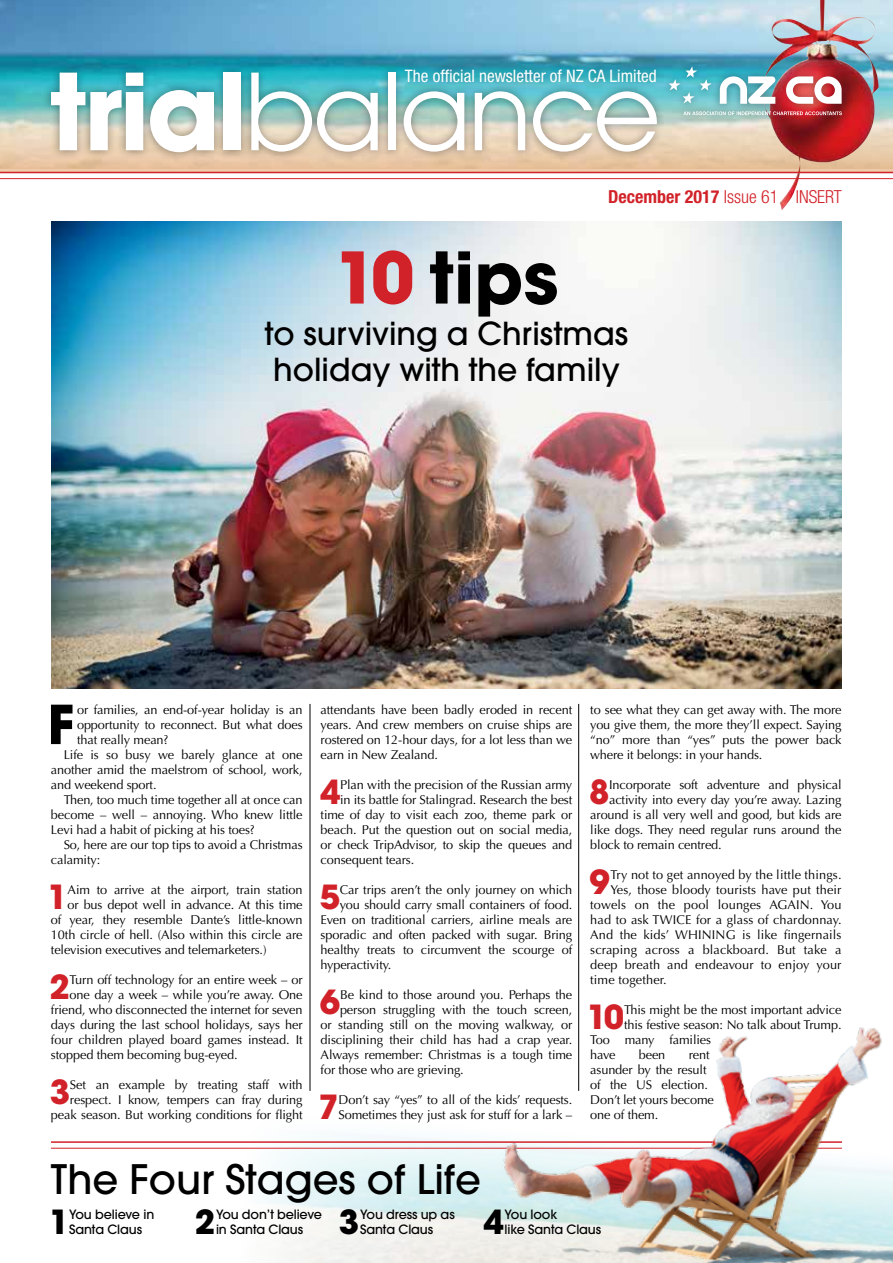
<style>
.page{position:relative;width:893px;height:1263px;background:#fff}
.page>*{position:absolute;margin:0;border:0;box-sizing:border-box;transform-origin:0 0}
.t1{font:700 70.5px "Avant Garde";color:#000}
.t2{font:700 53.25px "Avant Garde";color:#000}
.t3{font:500 40.35px "Avant Garde";color:#000}
.t4{font:700 33px "Avant Garde";color:#d22229}
.t5{font:700 33px "Avant Garde";color:#000}
.t6{font:500 31.5px/36px "Avant Garde";color:#000}
.t7{font:300 condensed 18px "Helvetica Neue";color:#d22229}
.t8{font:condensed 17.25px "Helvetica Neue";color:#fff}
.t9{font:12.75px/15px "Optima";letter-spacing:-.01em;color:#000;text-align:justify}
.t10{font:12.75px "Optima";letter-spacing:.01em;color:#000}
.t11{font:500 12.75px/15px "Avant Garde";letter-spacing:-.01em;color:#000}
.s1{font-weight:700}
.s2{color:#d22229}
</style>
<div class="page">
<img style="left:51px;top:221px;width:791px;height:468px">
<hr style="left:310px;top:704px;width:1px;height:387px;background:#000">
<hr style="left:578px;top:704px;width:1px;height:387px;background:#000">
<img style="left:0;top:0;width:893px;height:91px">
<img style="left:762px;top:0;width:117px;height:210px">
<svg style="left:0;top:91px;width:893px;height:81px;background:#d5ac94"></svg>
<div style="left:42px;top:64px;width:624px;height:97px;background:#000;opacity:.4"></div>
<svg style="left:51px;top:73px;width:92px;height:77px"></svg>
<svg style="left:150px;top:90px;width:64px;height:62px"></svg>
<div style="left:224px;top:73px;width:17px;height:77px;background:#fff"></div>
<svg style="left:251px;top:73px;width:127px;height:79px"></svg>
<div style="left:388px;top:73px;width:7px;height:77px;background:#fff"></div>
<svg style="left:404px;top:91px;width:60px;height:61px"></svg>
<svg style="left:475px;top:91px;width:50px;height:59px"></svg>
<svg style="left:533px;top:91px;width:124px;height:61px"></svg>
<div style="left:397px;top:60px;width:268px;height:30px;background:#000;opacity:.4"></div>
<div style="left:661px;top:59px;width:190px;height:65px;background:#000;opacity:.4"></div>
<svg style="left:683px;top:111px;width:159px;height:4px"></svg>
<svg style="left:720px;top:76px;width:122px;height:28px"></svg>
<svg style="left:669px;top:66px;width:43px;height:37px;background:#62c0cd"></svg>
<hr style="left:0;top:172px;width:893px;height:1px;background:#d22229">
<hr style="left:0;top:178px;width:893px;height:1px;background:#d22229">
<hr style="left:51px;top:1141px;width:791px;height:2px;background:#d22229">
<hr style="left:51px;top:1148px;width:791px;height:1px;background:#d22229">
<img style="left:236px;top:838px;width:657px;height:425px">
<h3 class="t8" style="left:405px;top:65px;width:253px">The official newsletter of NZ CA Limited</h3>
<h3 class="t7" style="left:608px;top:187px;width:235px"><span class="s1">December 2017</span> Issue 61 INSERT</h3>
<h1 class="t1" style="left:334px;top:232px;width:226px"><span class="s2">10</span> tips</h1>
<h3 class="t6" style="left:265px;top:315px;width:365px">to surviving a Christmas holiday with the family</h3>
<h2 class="t2" style="left:47px;top:690px;width:28px">F</h2>
<p class="t9" style="left:77px;top:702px;width:227px">or families, an end-of-year holiday is an</p>
<p class="t9" style="left:77px;top:717px;width:227px">opportunity to reconnect. But what does</p>
<p class="t9" style="left:77px;top:732px;width:93px">that really mean?</p>
<p class="t9" style="left:64px;top:747px;width:240px">Life is so busy we barely glance at one</p>
<p class="t9" style="left:51px;top:762px;width:253px">another amid the maelstrom of school, work,</p>
<p class="t9" style="left:51px;top:777px;width:107px">and weekend sport.</p>
<p class="t9" style="left:64px;top:792px;width:240px">Then, too much time together all at once can</p>
<p class="t9" style="left:51px;top:807px;width:253px">become – well – annoying. Who knew little</p>
<p class="t9" style="left:51px;top:822px;width:205px">Levi had a habit of picking at his toes?</p>
<p class="t9" style="left:64px;top:837px;width:240px">So, here are our top tips to avoid a Christmas</p>
<p class="t9" style="left:51px;top:852px;width:51px">calamity:</p>
<h3 class="t4" style="left:48px;top:875px;width:22px">1</h3>
<p class="t9" style="left:68px;top:882px;width:236px">Aim to arrive at the airport, train station</p>
<p class="t9" style="left:68px;top:897px;width:237px">or bus depot well in advance. At this time</p>
<p class="t9" style="left:51px;top:912px;width:253px">of year, they resemble Dante’s little-known</p>
<p class="t9" style="left:51px;top:927px;width:253px">10th circle of hell. (Also within this circle are</p>
<p class="t9" style="left:51px;top:942px;width:217px">television executives and telemarketers.)</p>
<h3 class="t4" style="left:50px;top:965px;width:22px">2</h3>
<p class="t9" style="left:70px;top:972px;width:234px">Turn off technology for an entire week – or</p>
<p class="t9" style="left:70px;top:987px;width:235px">one day a week – while you’re away. One</p>
<p class="t9" style="left:51px;top:1002px;width:253px">friend, who disconnected the internet for seven</p>
<p class="t9" style="left:51px;top:1017px;width:253px">days during the last school holidays, says her</p>
<p class="t9" style="left:51px;top:1032px;width:253px">four children played board games instead. It</p>
<p class="t9" style="left:51px;top:1047px;width:188px">stopped them becoming bug-eyed.</p>
<h3 class="t4" style="left:50px;top:1070px;width:22px">3</h3>
<p class="t9" style="left:51px;top:1077px;width:253px;text-align:right">Set an example by treating staff with respect. I know, tempers can fray during peak season. But working conditions for flight</p>
<p class="t9" style="left:321px;top:702px;width:253px">attendants have been badly eroded in recent years. And crew members on cruise ships are rostered on 12-hour days, for a lot less than we earn in New Zealand.</p>
<h3 class="t4" style="left:320px;top:770px;width:22px">4</h3>
<p class="t9" style="left:340px;top:777px;width:234px">Plan with the precision of the Russian army</p>
<p class="t9" style="left:340px;top:792px;width:234px">in its battle for Stalingrad. Research the best</p>
<p class="t9" style="left:321px;top:807px;width:253px">time of day to visit each zoo, theme park or</p>
<p class="t9" style="left:321px;top:822px;width:253px">beach. Put the question out on social media,</p>
<p class="t9" style="left:321px;top:837px;width:253px">or check TripAdvisor, to skip the queues and</p>
<p class="t9" style="left:321px;top:852px;width:95px">consequent tears.</p>
<h3 class="t4" style="left:320px;top:875px;width:22px">5</h3>
<p class="t9" style="left:340px;top:882px;width:234px">Car trips aren’t the only journey on which</p>
<p class="t9" style="left:340px;top:897px;width:234px">you should carry small containers of food.</p>
<p class="t9" style="left:321px;top:912px;width:253px">Even on traditional carriers, airline meals are</p>
<p class="t9" style="left:321px;top:927px;width:253px">sporadic and often packed with sugar. Bring</p>
<p class="t9" style="left:321px;top:942px;width:253px">healthy treats to circumvent the scourge of</p>
<p class="t9" style="left:321px;top:957px;width:72px">hyperactivity.</p>
<h3 class="t4" style="left:320px;top:980px;width:22px">6</h3>
<p class="t9" style="left:340px;top:987px;width:234px">Be kind to those around you. Perhaps the</p>
<p class="t9" style="left:340px;top:1002px;width:234px">person struggling with the touch screen,</p>
<p class="t9" style="left:321px;top:1017px;width:253px">or standing still on the moving walkway, or</p>
<p class="t9" style="left:321px;top:1032px;width:253px">disciplining their child has had a crap year.</p>
<p class="t9" style="left:321px;top:1047px;width:253px">Always remember: Christmas is a tough time</p>
<p class="t9" style="left:321px;top:1062px;width:145px">for those who are grieving.</p>
<h3 class="t4" style="left:318px;top:1085px;width:22px">7</h3>
<p class="t9" style="left:339px;top:1092px;width:235px">Don’t say “yes” to all of the kids’ requests.<br>Sometimes they just ask for stuff for a lark –</p>
<h3 class="t3" style="left:51px;top:1154px;width:432px">The Four Stages of Life</h3>
<p class="t9" style="left:590px;top:702px;width:253px">to see what they can get away with. The more you give them, the more they’ll expect. Saying “no” more than “yes” puts the power back where it belongs: in your hands.</p>
<h3 class="t4" style="left:589px;top:770px;width:22px">8</h3>
<p class="t9" style="left:609px;top:777px;width:234px">Incorporate soft adventure and physical</p>
<p class="t9" style="left:609px;top:792px;width:234px">activity into every day you’re away. Lazing</p>
<p class="t9" style="left:590px;top:807px;width:253px">around is all very well and good, but kids are</p>
<p class="t9" style="left:590px;top:822px;width:253px">like dogs. They need regular runs around the</p>
<p class="t9" style="left:590px;top:837px;width:133px">block to remain centred.</p>
<h3 class="t4" style="left:590px;top:860px;width:22px">9</h3>
<p class="t10" style="left:610px;top:867px;width:233px">Try not to get annoyed by the little things.</p>
<p class="t10" style="left:610px;top:882px;width:233px">Yes, those bloody tourists have put their</p>
<p class="t10" style="left:590px;top:897px;width:253px">towels on the pool lounges AGAIN. You</p>
<p class="t10" style="left:590px;top:912px;width:253px">had to ask TWICE for a glass of chardonnay.</p>
<p class="t10" style="left:590px;top:927px;width:253px">And the kids’ WHINING is like fingernails</p>
<p class="t10" style="left:590px;top:942px;width:253px">scraping across a blackboard. But take a</p>
<p class="t10" style="left:590px;top:957px;width:253px">deep breath and endeavour to enjoy your</p>
<p class="t10" style="left:590px;top:972px;width:78px">time together.</p>
<h3 class="t4" style="left:587px;top:995px;width:39px">10</h3>
<p class="t9" style="left:624px;top:1002px;width:219px">This might be the most important advice</p>
<p class="t9" style="left:624px;top:1017px;width:219px">this festive season: No talk about Trump.</p>
<p class="t9" style="left:590px;top:1032px;width:122px">Too many families</p>
<p class="t9" style="left:590px;top:1047px;width:27px">have</p>
<p class="t9" style="left:639px;top:1047px;width:28px">been</p>
<p class="t9" style="left:590px;top:1047px;width:125px;text-align:left;text-indent:98px">rent asunder by the result of the US election.<br>Don’t let yours become one of them.</p>
<h3 class="t5" style="left:49px;top:1200px;width:22px">1</h3>
<p class="t11" style="left:69px;top:1207px;width:87px">You believe in<br>Santa Claus</p>
<h3 class="t5" style="left:195px;top:1200px;width:22px">2</h3>
<p class="t11" style="left:216px;top:1207px;width:107px">You don’t believe in Santa Claus</p>
<h3 class="t5" style="left:339px;top:1200px;width:22px">3</h3>
<p class="t11" style="left:360px;top:1207px;width:96px">You dress up as<br>Santa Claus</p>
<h3 class="t5" style="left:483px;top:1200px;width:22px">4</h3>
<p class="t11" style="left:505px;top:1207px;width:98px">You look<br>like Santa Claus</p>
</div>
